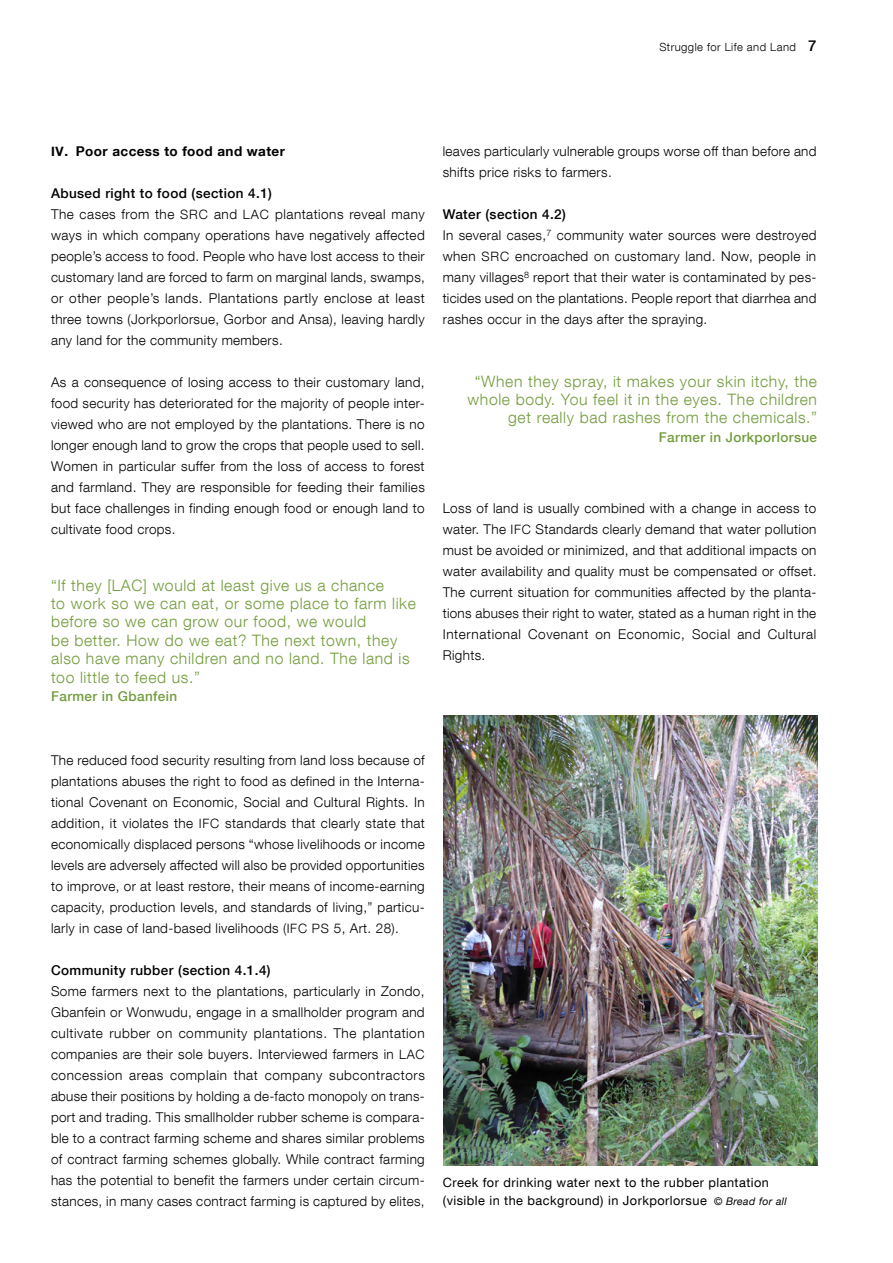
<style>
.page{position:relative;width:893px;height:1263px;background:#fff}
.page>*{position:absolute;margin:0;border:0;box-sizing:border-box;transform-origin:0 0}
._04_Zitat{font:300 15.75px/18.3px "Helvetica Neue LT Com";letter-spacing:.04em;color:#729c3c}
._02_Lauftext_oE{font:300 13.5px/21px "Helvetica Neue LT Com";letter-spacing:.025em;color:#000;text-align:justify}
._01-C_Zwischentitel{font:500 13.5px "Helvetica Neue LT Com";letter-spacing:.03em;color:#000}
._04_Zitat-2{font:500 13.5px "Helvetica Neue LT Com";letter-spacing:.03em;color:#729c3c}
._01-B_Zwischentitel{font:700 13.5px "Helvetica Neue LT Com";letter-spacing:.03em;color:#000}
._05_Bildlegende{font:12.75px/18px "Helvetica Neue LT Com";letter-spacing:.035em;color:#000}
.t1{font:300 11.25px "Helvetica Neue LT Com";letter-spacing:.04em;color:#000}
.s1{font-weight:500;font-size:15px}
.s2{font-size:12.9px}
.s3{font-size:10.5px}
.s4{font-family:"Helvetica Neue";font-style:italic;font-size:10.5px}
</style>
<div class="page">
<img style="left:444px;top:715px;width:373px;height:450px">
<p class="t1" style="left:659px;top:40px;width:158px">Struggle for Life and Land <span class="s1">7</span></p>
<p class="_01-B_Zwischentitel" style="left:51px;top:143px;width:235px"><span class="s2">IV</span>. Poor access to food and water</p>
<p class="_01-C_Zwischentitel" style="left:51px;top:185px;width:222px">Abused right to food (section 4.1)</p>
<p class="_02_Lauftext_oE" style="left:51px;top:203px;width:375px">The cases from the <span class="s2">SRC</span> and <span class="s2">LAC</span> plantations reveal many ways in which company operations have negatively affected people’s access to food. People who have lost access to their customary land are forced to farm on marginal lands, swamps, or other people’s lands. Plantations partly enclose at least three towns (Jorkporlorsue, Gorbor and Ansa), leaving hardly any land for the community members.</p>
<p class="_02_Lauftext_oE" style="left:51px;top:371px;width:375px">As a consequence of losing access to their customary land, food security has deteriorated for the majority of people inter&shy;viewed who are not employed by the plantations. There is no longer enough land to grow the crops that people used to sell.<br>Women in particular suffer from the loss of access to forest and farmland. They are responsible for feeding their families but face challenges in finding enough food or enough land to cultivate food crops.</p>
<p class="_04_Zitat" style="left:51px;top:576px;width:366px">“If they [LAC] would at least give us a chance<br>to work so we can eat, or some place to farm like before so we can grow our food, we would<br>be better. How do we eat? The next town, they also have many children and no land. The land is too little to feed us.”</p>
<p class="_04_Zitat-2" style="left:51px;top:688px;width:128px">Farmer in Gbanfein</p>
<p class="_02_Lauftext_oE" style="left:443px;top:140px;width:375px">leaves particularly vulnerable groups worse off than before and shifts price risks to farmers.</p>
<p class="_01-C_Zwischentitel" style="left:443px;top:206px;width:125px">Water (section 4.2)</p>
<p class="_02_Lauftext_oE" style="left:443px;top:224px;width:375px">In several cases,<sup>7</sup> community water sources were destroyed when <span class="s2">SRC</span> encroached on customary land. Now, people in many villages<sup>8</sup> report that their water is contaminated by pes&shy;ticides used on the plantations. People report that diarrhea and rashes occur in the days after the spraying.</p>
<p class="_04_Zitat" style="left:468px;top:371px;width:351px;text-align:right">“When they spray, it makes your skin itchy, the whole body. You feel it in the eyes. The children get really bad rashes from the chemicals.”</p>
<p class="_04_Zitat-2" style="left:659px;top:429px;width:160px">Farmer in Jorkporlorsue</p>
<p class="_02_Lauftext_oE" style="left:443px;top:497px;width:375px">Loss of land is usually combined with a change in access to water. The <span class="s2">IFC</span> Standards clearly demand that water pollution must be avoided or minimized, and that additional impacts on water availability and quality must be compensated or offset.<br>The current situation for communities affected by the planta&shy;tions abuses their right to water, stated as a human right in the International Covenant on Economic, Social and Cultural Rights.</p>
<p class="_02_Lauftext_oE" style="left:51px;top:749px;width:375px">The reduced food security resulting from land loss because of plantations abuses the right to food as defined in the Interna&shy;tional Covenant on Economic, Social and Cultural Rights. In addition, it violates the <span class="s2">IFC</span> standards that clearly state that economically displaced persons “whose livelihoods or income levels are adversely affected will also be provided opportunities to improve, or at least restore, their means of income-earning capacity, production levels, and standards of living,” particu&shy;larly in case of land-based livelihoods (<span class="s2">IFC PS</span> 5, Art. 28).</p>
<p class="_01-C_Zwischentitel" style="left:51px;top:962px;width:221px">Community rubber (section 4.1.4)</p>
<p class="_02_Lauftext_oE" style="left:51px;top:980px;width:375px">Some farmers next to the plantations, particularly in Zondo, Gbanfein or Wonwudu, engage in a smallholder program and cultivate rubber on community plantations. The plantation companies are their sole buyers. Interviewed farmers in <span class="s2">LAC </span>concession areas complain that company subcontractors abuse their positions by holding a de-facto monopoly on trans&shy;port and trading. This smallholder rubber scheme is compara&shy;ble to a contract farming scheme and shares similar problems of contract farming schemes globally. While contract farming has the potential to benefit the farmers under certain circum&shy;stances, in many cases contract farming is captured by elites,</p>
<p class="_05_Bildlegende" style="left:443px;top:1173px;width:345px">Creek for drinking water next to the rubber plantation (visible in the background) in Jorkporlorsue <span class="s3">©</span> <span class="s4">Bread for all</span></p>
</div>
